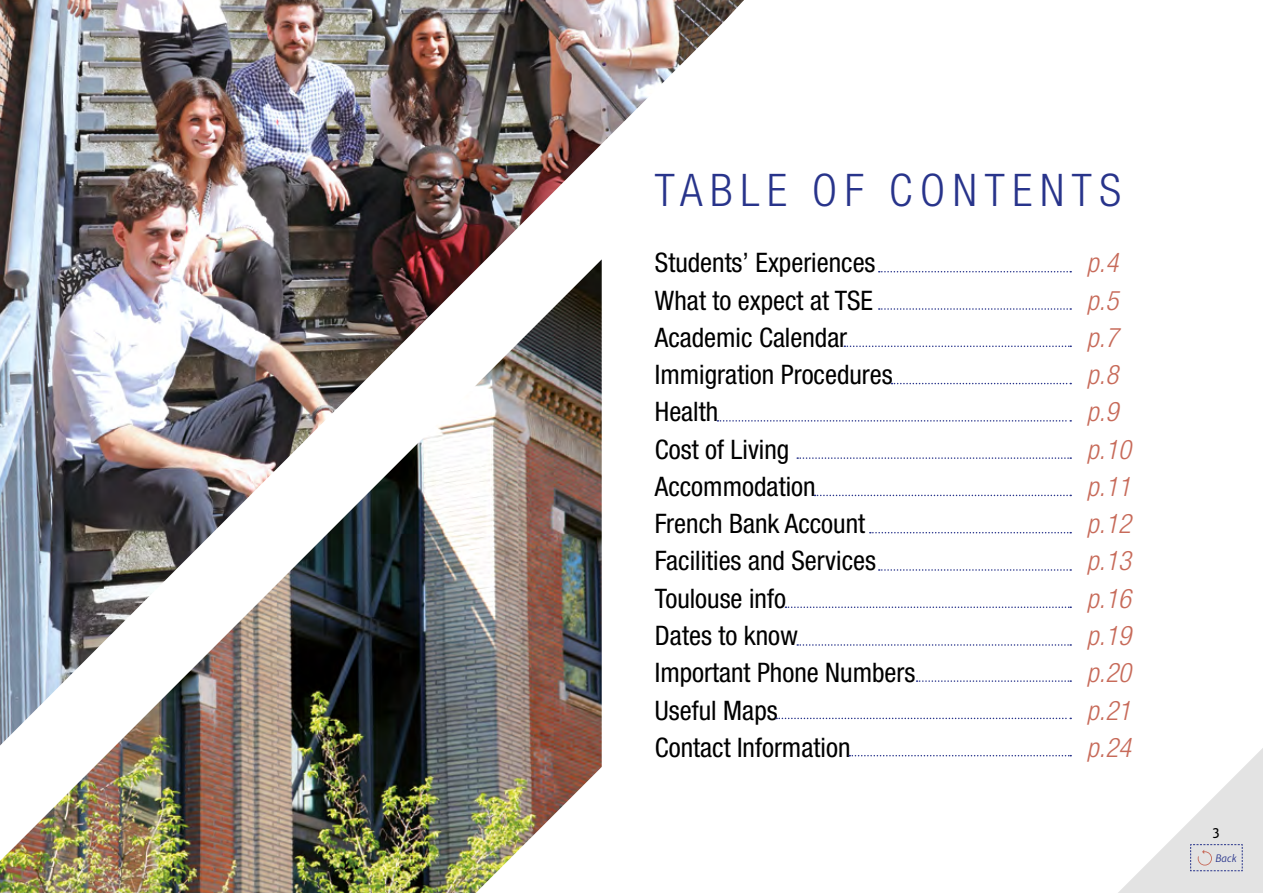
<style>
.page{position:relative;width:1263px;height:893px;background:#fff}
.page>*{position:absolute;margin:0;border:0;box-sizing:border-box;transform-origin:0 0}
.t1{font:300 condensed 45px "Helvetica Neue LT Pro";letter-spacing:.17em;color:#28348b}
.t2{font:condensed 26.85px "Helvetica Neue LT Pro";color:#000}
.t3{font:italic 300 condensed 26.85px "Helvetica Neue LT Pro";color:#c76a59}
.t4{font:15px "Aptifer Sans LT Pro";color:#000}
.t5{font:italic 300 11.1px "Aptifer Sans LT Pro";color:#28348b}
</style>
<div class="page">
<svg style="left:879px;top:271px;width:192px;height:1px"></svg>
<svg style="left:879px;top:308px;width:192px;height:2px"></svg>
<svg style="left:844px;top:346px;width:227px;height:1px"></svg>
<svg style="left:891px;top:383px;width:180px;height:1px"></svg>
<svg style="left:744px;top:420px;width:327px;height:2px"></svg>
<svg style="left:814px;top:495px;width:257px;height:1px"></svg>
<svg style="left:870px;top:532px;width:201px;height:1px"></svg>
<svg style="left:879px;top:569px;width:192px;height:2px"></svg>
<svg style="left:785px;top:606px;width:286px;height:2px"></svg>
<svg style="left:797px;top:644px;width:274px;height:2px"></svg>
<svg style="left:916px;top:680px;width:155px;height:2px"></svg>
<svg style="left:849px;top:755px;width:222px;height:1px"></svg>
<svg style="left:776px;top:718px;width:295px;height:1px"></svg>
<svg style="left:797px;top:457px;width:274px;height:2px"></svg>
<svg style="left:1118px;top:748px;width:145px;height:145px"></svg>
<img style="left:0;top:0;width:744px;height:422px">
<img style="left:0;top:259px;width:602px;height:634px">
<h1 class="t1" style="left:655px;top:165px;width:468px">TABLE OF CONTE NT S</h1>
<p class="t2" style="left:655px;top:247px;width:222px">Students’ Experiences</p>
<p class="t3" style="left:1087px;top:247px;width:33px">p.4</p>
<p class="t2" style="left:655px;top:284px;width:220px">What to expect at TSE</p>
<p class="t3" style="left:1087px;top:285px;width:33px">p.5</p>
<p class="t2" style="left:655px;top:322px;width:194px">Academic Calendar</p>
<p class="t3" style="left:1087px;top:322px;width:33px">p.7</p>
<p class="t2" style="left:655px;top:359px;width:239px">Immigration Procedures</p>
<p class="t3" style="left:1087px;top:359px;width:33px">p.8</p>
<p class="t2" style="left:655px;top:396px;width:65px">Health</p>
<p class="t3" style="left:1087px;top:396px;width:33px">p.9</p>
<p class="t2" style="left:655px;top:434px;width:136px">Cost of Living</p>
<p class="t3" style="left:1087px;top:434px;width:46px">p.10</p>
<p class="t2" style="left:655px;top:471px;width:162px">Accommodation</p>
<p class="t3" style="left:1087px;top:471px;width:46px">p.11</p>
<p class="t2" style="left:655px;top:508px;width:212px">French Bank Account</p>
<p class="t3" style="left:1087px;top:508px;width:46px">p.12</p>
<p class="t2" style="left:655px;top:545px;width:223px">Facilities and Services</p>
<p class="t3" style="left:1087px;top:546px;width:46px">p.13</p>
<p class="t2" style="left:655px;top:583px;width:133px">Toulouse info</p>
<p class="t3" style="left:1087px;top:583px;width:46px">p.16</p>
<p class="t2" style="left:655px;top:620px;width:144px">Dates to know</p>
<p class="t3" style="left:1087px;top:620px;width:46px">p.19</p>
<p class="t2" style="left:655px;top:657px;width:262px">Important Phone Numbers</p>
<p class="t3" style="left:1087px;top:657px;width:46px">p.20</p>
<p class="t2" style="left:655px;top:695px;width:124px">Useful Maps</p>
<p class="t3" style="left:1087px;top:695px;width:46px">p.21</p>
<p class="t2" style="left:655px;top:732px;width:197px">Contact Information</p>
<p class="t3" style="left:1087px;top:732px;width:46px">p.24</p>
<p class="t4" style="left:1212px;top:824px;width:9px">3</p>
<p class="t5" style="left:1215px;top:852px;width:23px">Back</p>
</div>
